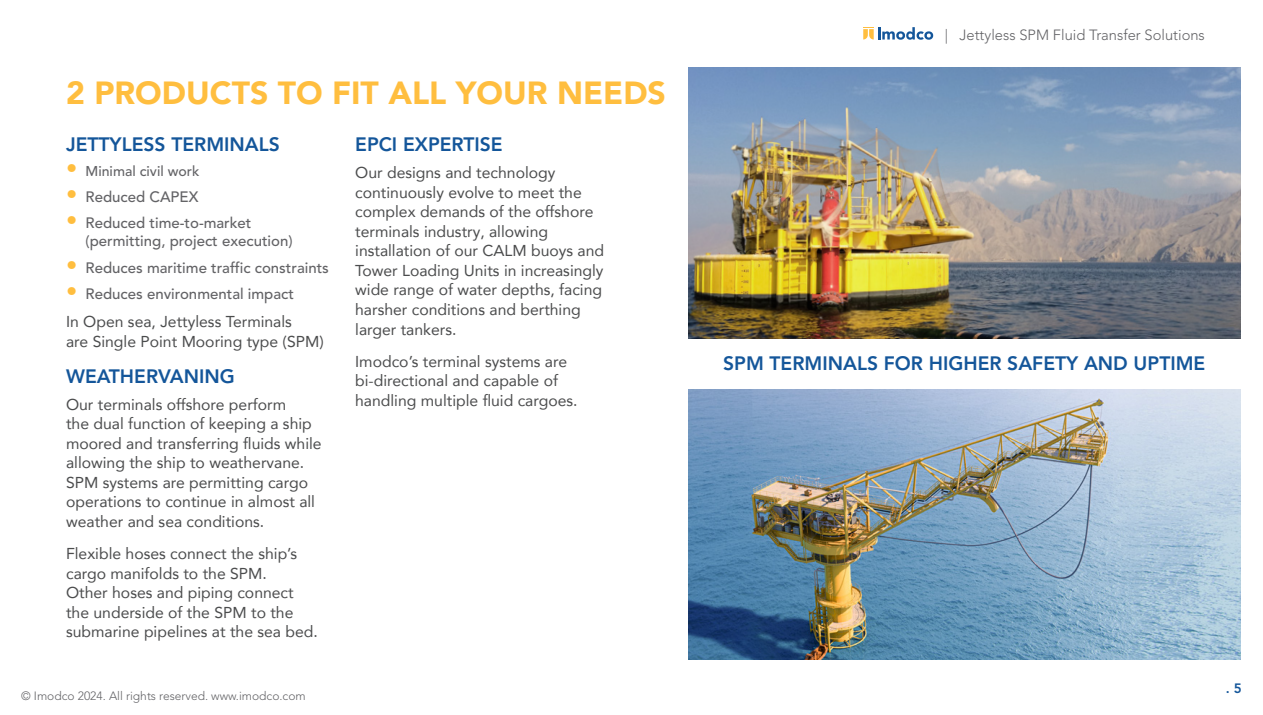
<style>
.page{position:relative;width:1263px;height:715px;background:#fff}
.page>*{position:absolute;margin:0;border:0;box-sizing:border-box;transform-origin:0 0}
.TITRE_JAUNE{font:900 31.95px "Avenir LT Com";color:#ffbe3f}
.t1{font:800 19.2px "Avenir LT Std";color:#14569a}
.text{font:15.75px/19.5px "Avenir LT Com";color:#4b4c4d}
.t2{font:500 15px/18px "Avenir LT Std";color:#636366}
.t3{font:300 14.7px "Avenir LT Std";color:#636366}
.t4{font:500 14.1px "Avenir LT Std";color:#636366}
.t5{font:800 13.5px "Avenir LT Std";color:#14569a}
.t6{font:300 12px "Avenir LT Std";color:#636366}
.s1{font-weight:800;font-size:22.5px;color:#ffbe3f}
</style>
<div class="page">
<svg style="left:863px;top:27px;width:70px;height:13px"></svg>
<img style="left:688px;top:389px;width:552px;height:270px">
<img style="left:688px;top:67px;width:552px;height:271px">
<p class="t3" style="left:945px;top:26px;width:262px">| Jettyless SPM Fluid Transfer Solutions</p>
<p class="TITRE_JAUNE" style="left:66px;top:73px;width:601px">2 PRODUCTS TO FIT ALL YOUR NEEDS</p>
<p class="t1" style="left:66px;top:133px;width:215px">JETTYLESS TERMINALS</p>
<p class="t4" style="left:66px;top:163px;width:135px"><span class="s1">•</span> Minimal civil work</p>
<p class="t2" style="left:66px;top:188px;width:134px"><span class="s1">•</span> Reduced CAPEX</p>
<p class="t2" style="left:86px;top:214px;width:208px;text-indent:-20px"><span class="s1">•</span> Reduced time-to-market (permitting, project execution)</p>
<p class="t2" style="left:66px;top:259px;width:264px"><span class="s1">•</span> Reduces maritime traffic constraints</p>
<p class="t2" style="left:66px;top:285px;width:229px"><span class="s1">•</span> Reduces environmental impact</p>
<p class="text" style="left:66px;top:312px;width:259px">In Open sea, Jettyless Terminals<br>are Single Point Mooring type (SPM)</p>
<p class="t1" style="left:66px;top:364px;width:170px">WEATHERVANING</p>
<p class="text" style="left:66px;top:394px;width:257px">Our terminals offshore perform<br>the dual function of keeping a ship moored and transferring fluids while allowing the ship to weathervane.<br>SPM systems are permitting cargo operations to continue in almost all weather and sea conditions.</p>
<p class="text" style="left:66px;top:543px;width:253px">Flexible hoses connect the ship’s cargo manifolds to the SPM.<br>Other hoses and piping connect the underside of the SPM to the submarine pipelines at the sea bed.</p>
<p class="t1" style="left:355px;top:133px;width:149px">EPCI EXPERTISE</p>
<p class="text" style="left:355px;top:163px;width:250px">Our designs and technology continuously evolve to meet the complex demands of the offshore terminals industry, allowing installation of our CALM buoys and<br>Tower Loading Units in increasingly wide range of water depths, facing harsher conditions and berthing larger tankers.</p>
<p class="text" style="left:355px;top:351px;width:224px">Imodco’s terminal systems are bi-directional and capable of handling multiple fluid cargoes.</p>
<p class="t1" style="left:723px;top:352px;width:484px">SPM TERMINALS FOR HIGHER SAFETY AND UPTIME</p>
<p class="t6" style="left:21px;top:688px;width:286px">© Imodco 2024. All rights reserved. www.imodco.com</p>
<p class="t5" style="left:1226px;top:679px;width:17px">. 5</p>
</div>
